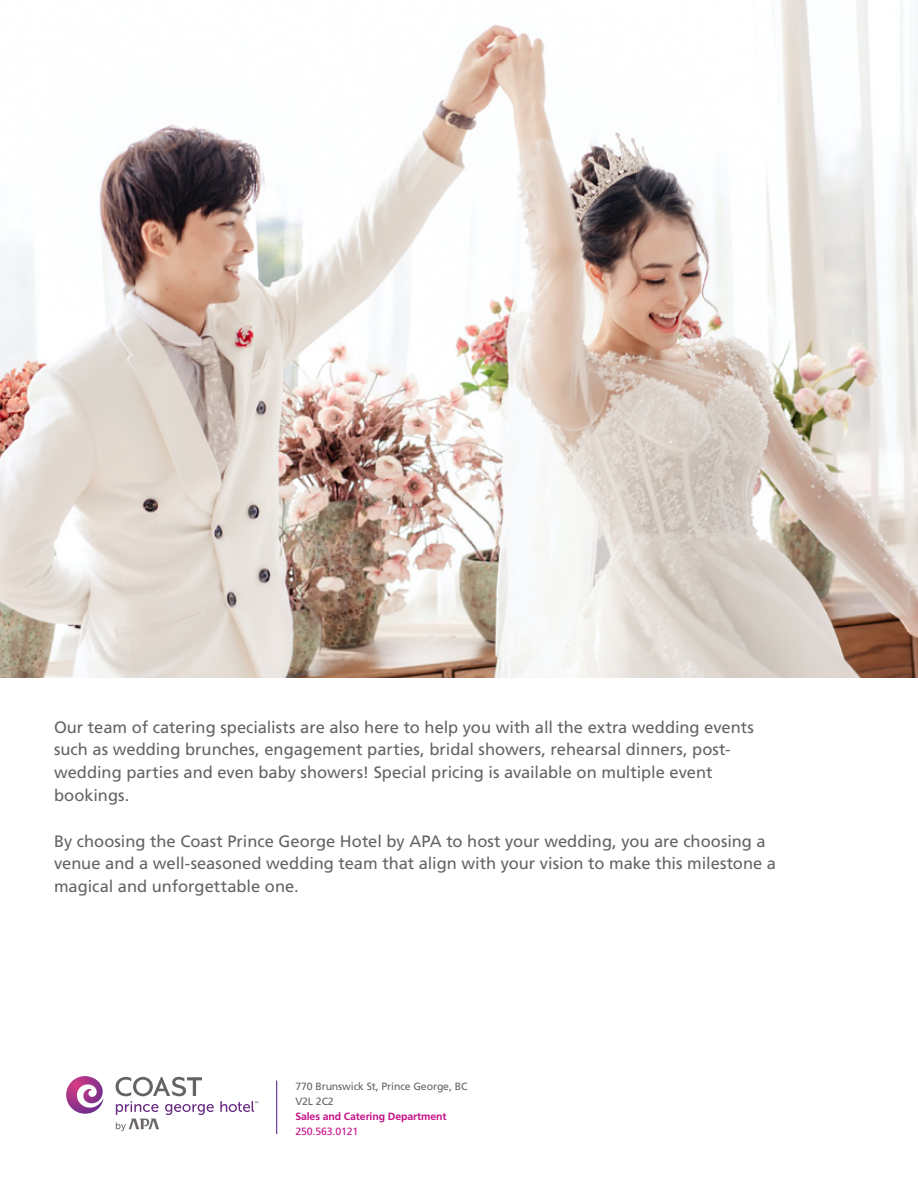
<style>
.page{position:relative;width:918px;height:1188px;background:#fff}
.page>*{position:absolute;margin:0;border:0;box-sizing:border-box;transform-origin:0 0}
.t1{font:16.5px/22.8px "Frutiger LT Std";color:#636466}
.t2{font:10.5px/15px "Frutiger LT Std";letter-spacing:-.01em;color:#636466}
.t3{font:700 10.5px "Frutiger LT Std";letter-spacing:-.01em;color:#c51088}
.t4{font:10.5px "Frutiger LT Std";letter-spacing:-.01em;color:#c51088}
</style>
<div class="page">
<hr style="left:276px;top:1081px;width:1px;height:53px;background:#662e8d">
<svg style="left:220px;top:1101px;width:38px;height:11px"></svg>
<svg style="left:66px;top:1076px;width:38px;height:38px"></svg>
<svg style="left:116px;top:1077px;width:98px;height:54px"></svg>
<img style="left:0;top:0;width:918px;height:678px">
<p class="t1" style="left:54px;top:716px;width:701px">Our team of catering specialists are also here to help you with all the extra wedding events such as wedding brunches, engagement parties, bridal showers, rehearsal dinners, post&shy;wedding parties and even baby showers! Special pricing is available on multiple event bookings.</p>
<p class="t1" style="left:54px;top:830px;width:724px">By choosing the Coast Prince George Hotel by APA to host your wedding, you are choosing a venue and a well-seasoned wedding team that align with your vision to make this milestone a magical and unforgettable one.</p>
<p class="t2" style="left:295px;top:1079px;width:174px">770 Brunswick St, Prince George, BC<br>V2L 2C2</p>
<p class="t3" style="left:295px;top:1110px;width:153px">Sales and Catering Department</p>
<p class="t4" style="left:295px;top:1125px;width:65px">250.563.0121</p>
</div>
